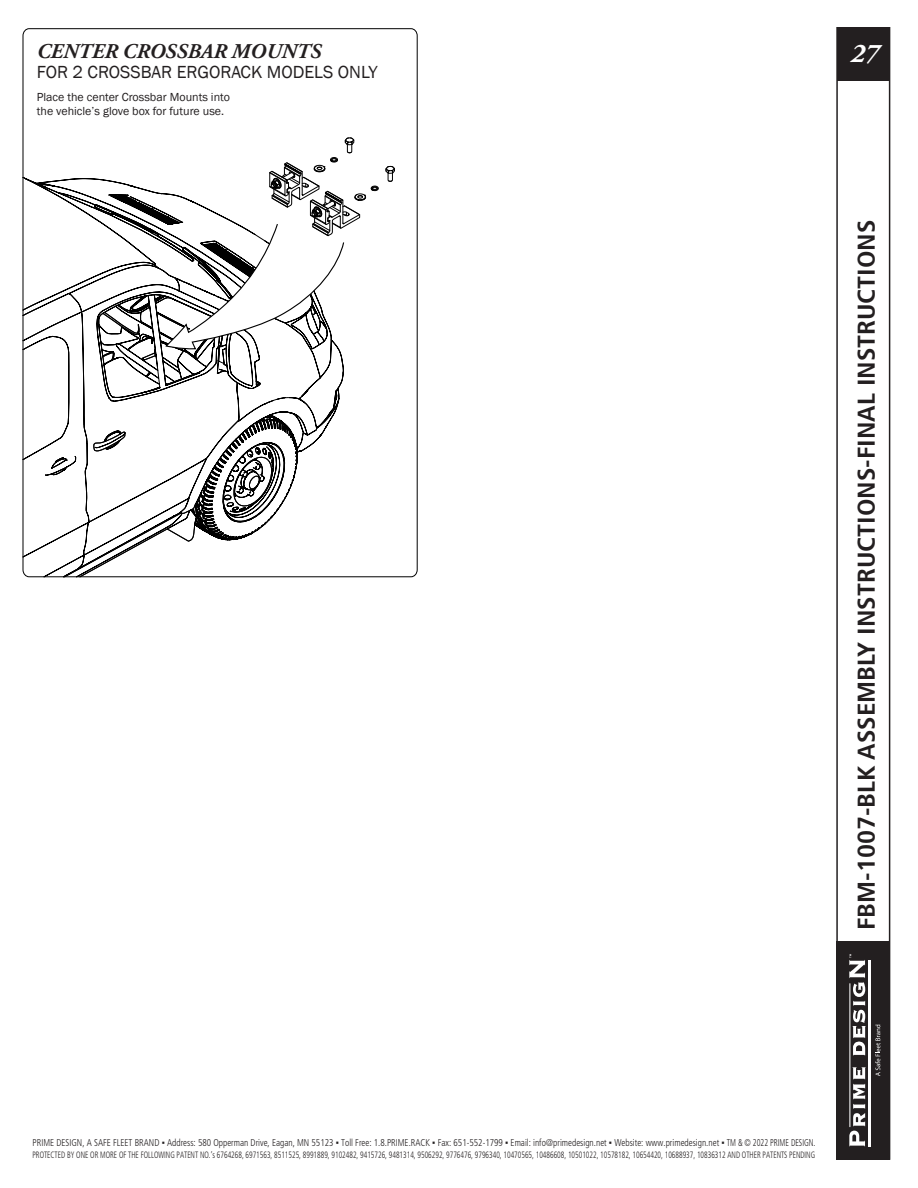
<style>
.page{position:relative;width:918px;height:1188px;background:#fff}
.page>*{position:absolute;margin:0;border:0;box-sizing:border-box;transform-origin:0 0}
.t1{font:italic 700 27px "Adobe Garamond Pro";color:#fff}
.t2{font:700 condensed 24.3px "Frutiger LT Std";color:#231f20;scale:1.11 1}
.t3{font:italic 700 21px "Adobe Garamond Pro";color:#231f20}
.t4{font:18px "Franklin Gothic";color:#231f20}
.t5{font:12px "Franklin Gothic";color:#231f20}
.t6{font:300 condensed 9.9px "Frutiger LT Std";color:#231f20;scale:.93 1}
.t7{font:300 condensed 9.15px "Frutiger LT Std";color:#231f20;scale:.81 1}
.s1{font-family:"Franklin Gothic";font-weight:400;font-stretch:normal}
.s2{font-family:"Arial";font-weight:400;font-stretch:normal}
</style>
<div class="page">
<svg style="left:836px;top:27px;width:54px;height:914px"></svg>
<div style="left:836px;top:941px;width:54px;height:219px;background:#231f20"></div>
<hr style="left:868px;top:960px;width:2px;height:186px;background:#fff">
<svg style="left:849px;top:1067px;width:17px;height:79px"></svg>
<hr style="left:849px;top:983px;width:1px;height:144px;background:#fff">
<svg style="left:849px;top:954px;width:17px;height:101px"></svg>
<svg style="left:875px;top:1025px;width:5px;height:51px"></svg>
<svg style="left:22px;top:176px;width:318px;height:401px"></svg>
<svg style="left:103px;top:312px;width:37px;height:23px"></svg>
<svg style="left:64px;top:411px;width:234px;height:164px"></svg>
<svg style="left:386px;top:166px;width:9px;height:16px"></svg>
<svg style="left:165px;top:138px;width:213px;height:253px"></svg>
<p class="t3" style="left:37px;top:40px;width:286px">CENTER CROSSBAR MOUNTS</p>
<p class="t4" style="left:37px;top:61px;width:342px">FOR 2 CROSSBAR ERGORACK MODELS ONLY</p>
<p class="t5" style="left:37px;top:90px;width:195px">Place the center Crossbar Mounts into</p>
<p class="t5" style="left:37px;top:103px;width:189px">the vehicle’s glove box for future use.</p>
<h1 class="t1" style="left:851px;top:38px;width:30px">27</h1>
<p class="t2" style="left:852px;top:930px;width:642px;rotate:-90deg">FBM-1007-BLK ASSEMBLY INSTRUCTIONS-FINAL INSTRUCTIONS</p>
<p class="t6" style="left:33px;top:1136px;width:843px">PRIME DESIGN, A SAFE FLEET BRAND <span class="s1">▪</span> Address: 580 Opperman Drive, Eagan, MN 55123 <span class="s2">▪</span> Toll Free: 1.8.PRIME.RACK <span class="s2">▪</span> Fax: 651-552-1799 <span class="s2">▪</span> Email: info@primedesign.net <span class="s2">▪</span> Website: www.primedesign.net <span class="s2">▪</span> TM &amp; © 2022 PRIME DESIGN.</p>
<p class="t7" style="left:33px;top:1149px;width:968px">PROTECTED BY ONE OR MORE OF THE FOLLOWING PATENT NO.’s 6764268, 6971563, 8511525, 8991889, 9102482, 9415726, 9481314, 9506292, 9776476, 9796340, 10470565, 10486608, 10501022, 10578182, 10654420, 10688937, 10836312 AND OTHER PATENTS PENDING</p>
</div>
